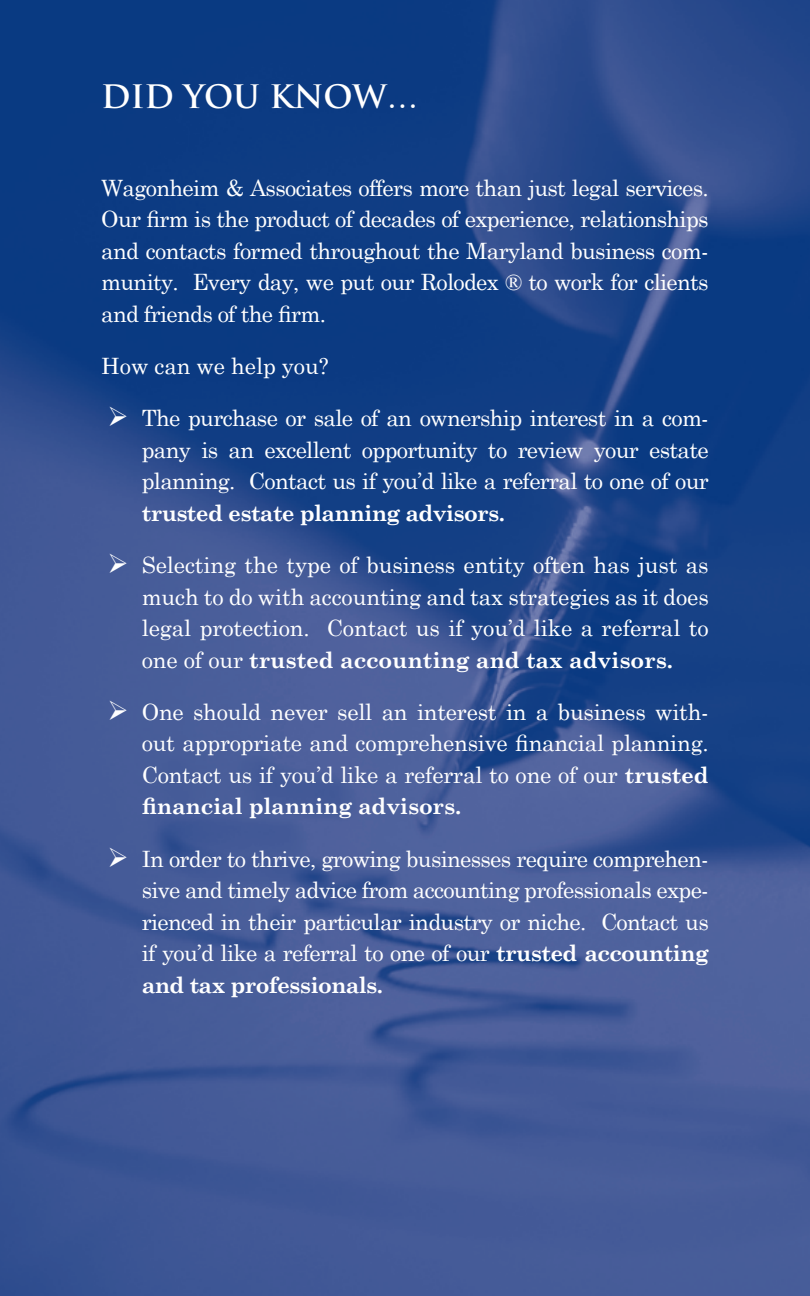
<style>
.page{position:relative;width:810px;height:1296px;background:#fff}
.page>*{position:absolute;margin:0;border:0;box-sizing:border-box;transform-origin:0 0}
.t1{font:700 31.5px "Trajan";color:#fff}
.t2{font:22.5px/31.5px "Century Schoolbook";letter-spacing:-.03em;color:#fff;text-align:justify}
.t3{font:700 22.5px "Century Schoolbook";letter-spacing:-.03em;color:#fff}
.t4{font:22.5px "Century Schoolbook";letter-spacing:-.005em;color:#fff}
.s1{font-weight:700}
</style>
<div class="page">
<img style="left:0;top:0;width:810px;height:1296px">
<h1 class="t1" style="left:101px;top:77px;width:319px">DID YOU KNOW…</h1>
<p class="t2" style="left:101px;top:171px;width:609px">Wagonheim &amp; Associates offers more than just legal services.<br>Our firm is the product of decades of experience, relationships and contacts formed throughout the Maryland business com&shy;munity. Every day, we put our Rolodex ® to work for clients and friends of the firm.</p>
<p class="t4" style="left:101px;top:351px;width:229px">How can we help you?</p>
<p class="t2" style="left:142px;top:402px;width:569px;text-indent:-34px">➢ The purchase or sale of an ownership interest in a com&shy;pany is an excellent opportunity to review your estate planning. Contact us if you’d like a referral to one of our</p>
<p class="t3" style="left:142px;top:499px;width:365px">trusted estate planning advisors.</p>
<p class="t2" style="left:142px;top:549px;width:569px;text-indent:-34px">➢ Selecting the type of business entity often has just as much to do with accounting and tax strategies as it does legal protection. Contact us if you’d like a referral to one of our <span class="s1">trusted accounting and tax advisors.</span></p>
<p class="t2" style="left:142px;top:696px;width:569px;text-indent:-34px">➢ One should never sell an interest in a business with&shy;out appropriate and comprehensive financial planning.<br>Contact us if you’d like a referral to one of our <span class="s1">trusted financial planning advisors.</span></p>
<p class="t2" style="left:142px;top:842px;width:569px;text-indent:-34px">➢ In order to thrive, growing businesses require comprehen&shy;sive and timely advice from accounting professionals expe&shy;rienced in their particular industry or niche. Contact us if you’d like a referral to one of our <span class="s1">trusted accounting and tax professionals.</span></p>
</div>
